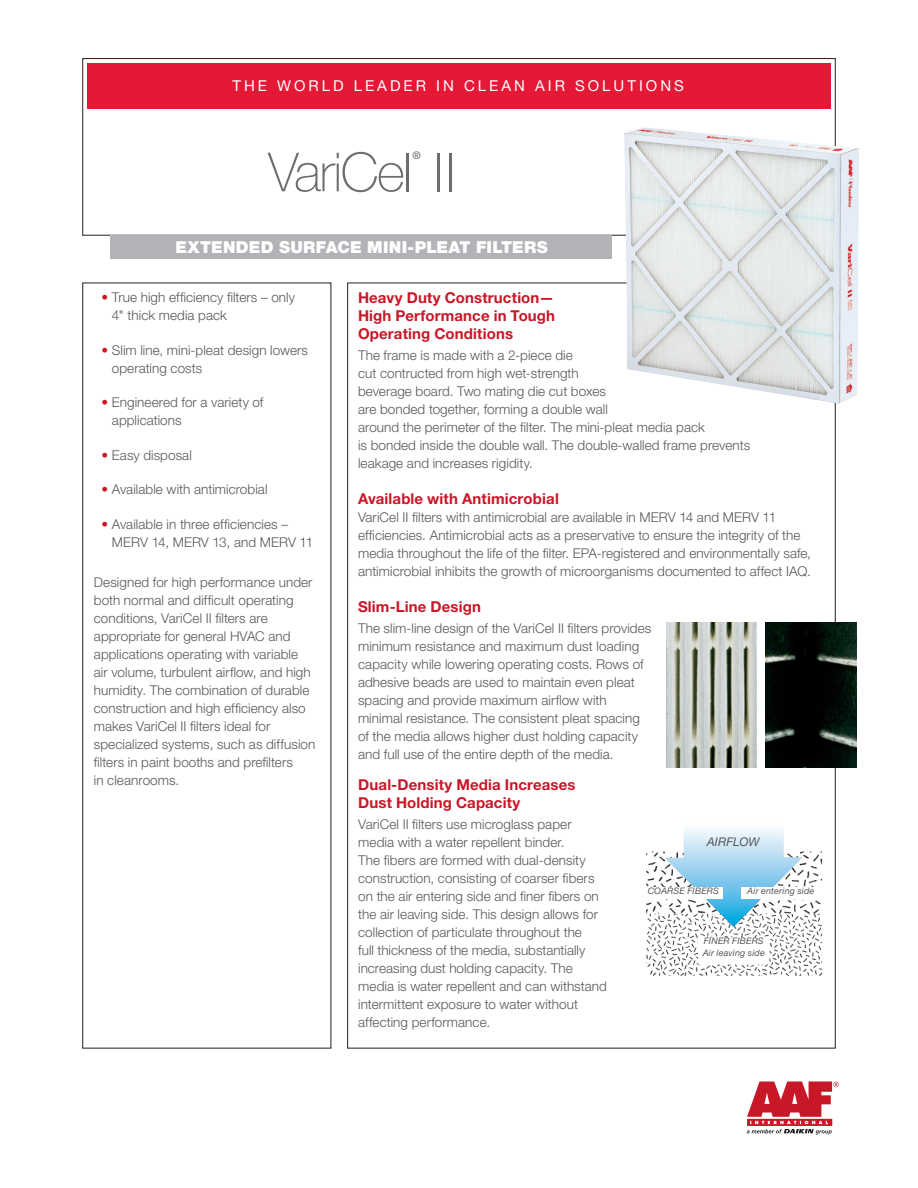
<style>
.page{position:relative;width:918px;height:1188px;background:#fff}
.page>*{position:absolute;margin:0;border:0;box-sizing:border-box;transform-origin:0 0}
.t1{font:100 54px "Helvetica Neue LT Std";letter-spacing:-.03em;color:#6c6d70}
.t2{font:900 16.5px "Helvetica Neue LT Std";letter-spacing:.015em;color:#fff}
.t3{font:700 15px/18px "Helvetica Neue LT Std";letter-spacing:.01em;color:#c81727;text-align:justify}
.t4{font:15px "Helvetica Neue LT Std";letter-spacing:.2em;color:#fff}
.t5{font:300 13.5px/18px "Helvetica Neue LT Std";letter-spacing:.005em;color:#57585a}
.t6{font:italic 12px "Helvetica Neue LT Std";color:#57585a}
.t7{font:500 10.5px "Helvetica Neue LT Std";color:#6c6d70}
.t8{font:italic 9px/12px "Helvetica Neue LT Std";letter-spacing:.015em;color:#57585a}
.s1{color:#c81727}
</style>
<div class="page">
<div style="left:83px;top:58px;width:752px;height:177px;border:1px solid #231f20"></div>
<div style="left:87px;top:63px;width:743px;height:46px;background:#e51836"></div>
<div style="left:110px;top:235px;width:502px;height:24px;background:#b2b3b7"></div>
<img style="left:766px;top:622px;width:91px;height:145px">
<img style="left:666px;top:622px;width:91px;height:145px">
<img style="left:646px;top:851px;width:177px;height:124px">
<svg style="left:665px;top:829px;width:137px;height:98px"></svg>
<div style="left:644px;top:888px;width:79px;height:11px;background:#fff"></div>
<div style="left:741px;top:888px;width:80px;height:11px;background:#fff"></div>
<div style="left:698px;top:938px;width:71px;height:25px;background:#fff"></div>
<img style="left:624px;top:127px;width:235px;height:277px">
<svg style="left:747px;top:1082px;width:92px;height:53px"></svg>
<p class="t4" style="left:232px;top:77px;width:453px">THE WORLD LEADER IN CLEAN AIR SOLUTIONS</p>
<p class="t7" style="left:412px;top:149px;width:10px">®</p>
<h1 class="t1" style="left:268px;top:141px;width:188px">VariCel II</h1>
<p class="t2" style="left:176px;top:237px;width:374px">EXTENDED SURFACE MINI-PLEAT FILTERS</p>
<p class="t5" style="left:112px;top:288px;width:185px;text-indent:-11px"><span class="s1">•</span> True high efficiency filters – only<br>4" thick media pack</p>
<p class="t5" style="left:112px;top:341px;width:198px;text-indent:-11px"><span class="s1">•</span> Slim line, mini-pleat design lowers operating costs</p>
<p class="t5" style="left:112px;top:393px;width:153px;text-indent:-11px"><span class="s1">•</span> Engineered for a variety of applications</p>
<p class="t5" style="left:101px;top:446px;width:92px"><span class="s1">•</span> Easy disposal</p>
<p class="t5" style="left:101px;top:480px;width:168px"><span class="s1">•</span> Available with antimicrobial</p>
<p class="t5" style="left:112px;top:515px;width:203px;text-indent:-11px"><span class="s1">•</span> Available in three efficiencies –<br>MERV 14, MERV 13, and MERV 11</p>
<p class="t5" style="left:94px;top:573px;width:223px">Designed for high performance under both normal and difficult operating conditions, VariCel II filters are appropriate for general HVAC and applications operating with variable air volume, turbulent airflow, and high humidity. The combination of durable construction and high efficiency also makes VariCel II filters ideal for specialized systems, such as diffusion filters in paint booths and prefilters<br>in cleanrooms.</p>
<p class="t3" style="left:358px;top:289px;width:199px">Heavy Duty Construction— High Performance in Tough Operating Conditions</p>
<p class="t5" style="left:358px;top:346px;width:394px">The frame is made with a 2-piece die<br>cut contructed from high wet-strength<br>beverage board. Two mating die cut boxes<br>are bonded together, forming a double wall<br>around the perimeter of the filter. The mini-pleat media pack<br>is bonded inside the double wall. The double-walled frame prevents leakage and increases rigidity.</p>
<p class="t3" style="left:358px;top:490px;width:202px">Available with Antimicrobial</p>
<p class="t5" style="left:358px;top:508px;width:454px">VariCel II filters with antimicrobial are available in MERV 14 and MERV 11 efficiencies. Antimicrobial acts as a preservative to ensure the integrity of the media throughout the life of the filter. EPA-registered and environmentally safe, antimicrobial inhibits the growth of microorganisms documented to affect IAQ.</p>
<p class="t3" style="left:358px;top:598px;width:124px">Slim-Line Design</p>
<p class="t5" style="left:358px;top:619px;width:295px">The slim-line design of the VariCel II filters provides minimum resistance and maximum dust loading capacity while lowering operating costs. Rows of adhesive beads are used to maintain even pleat spacing and provide maximum airflow with minimal resistance. The consistent pleat spacing of the media allows higher dust holding capacity and full use of the entire depth of the media.</p>
<p class="t3" style="left:358px;top:775px;width:219px">Dual-Density Media Increases<br>Dust Holding Capacity</p>
<p class="t5" style="left:358px;top:815px;width:250px">VariCel II filters use microglass paper media with a water repellent binder.<br>The fibers are formed with dual-density construction, consisting of coarser fibers on the air entering side and finer fibers on the air leaving side. This design allows for collection of particulate throughout the<br>full thickness of the media, substantially increasing dust holding capacity. The media is water repellent and can withstand intermittent exposure to water without affecting performance.</p>
<p class="t6" style="left:707px;top:834px;width:55px">AIRFLOW</p>
<p class="t8" style="left:648px;top:885px;width:73px">COARSE FIBERS</p>
<p class="t8" style="left:747px;top:885px;width:69px">Air entering side</p>
<p class="t8" style="left:703px;top:935px;width:64px">FINER FIBERS<br>Air leaving side</p>
</div>
